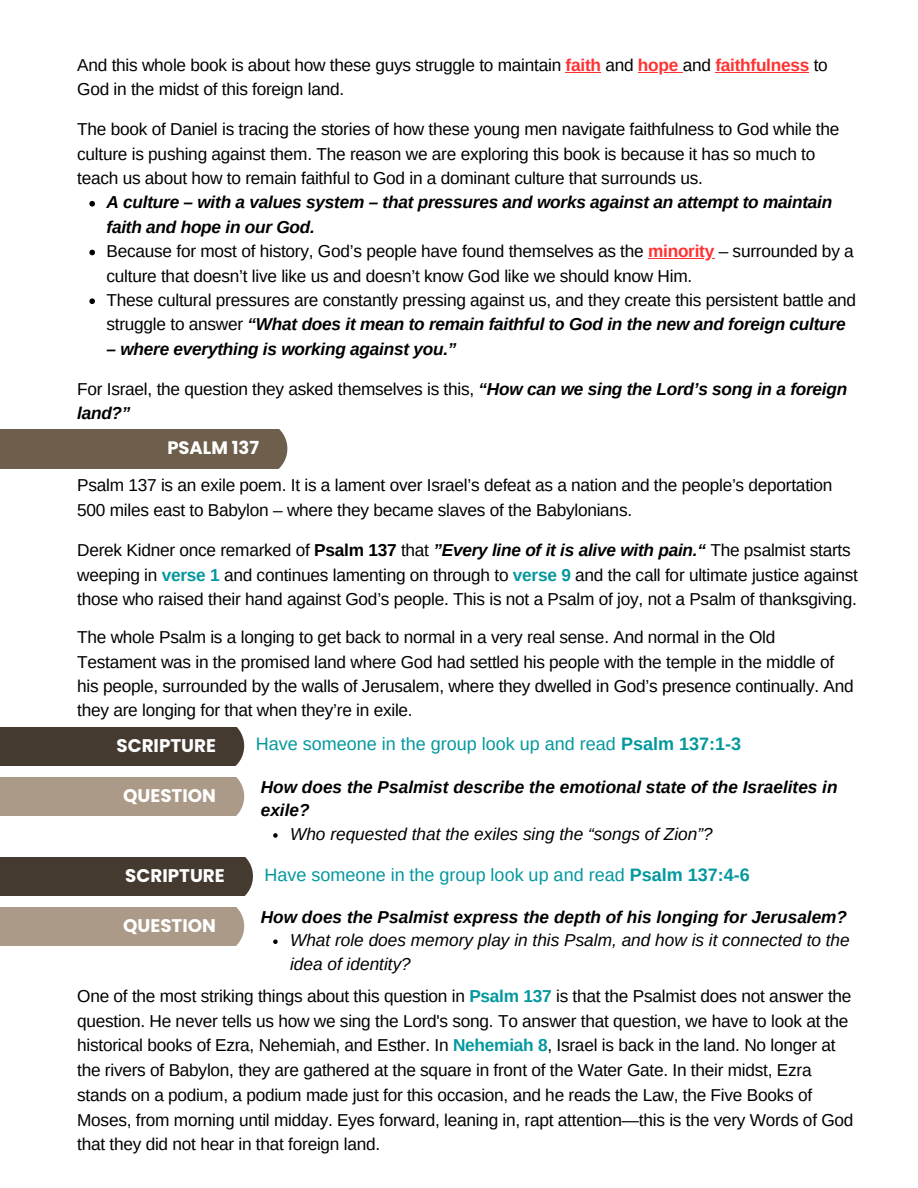
<style>
.page{position:relative;width:918px;height:1188px;background:#fff}
.page>*{position:absolute;margin:0;border:0;box-sizing:border-box;transform-origin:0 0}
.t1{font:700 18.3px "Poppins";color:#fff}
.t2{font:18px "Arimo";color:#03989e}
.t3{font:700 18px "Poppins";color:#fff}
.t4{font:17.25px/24.3px "Arimo";letter-spacing:-.015em;color:#000}
.t5{font:italic 700 17.25px/24.3px "Arimo";letter-spacing:-.015em;color:#000}
.t6{font:italic 17.25px/23.7px "Arimo";color:#000}
.s1{font-weight:700;color:#ff3131}
.s2{font-weight:400;font-style:normal}
.s3{font-style:normal;color:#ff3131}
.s4{font-weight:700;font-style:italic}
.s5{font-weight:700}
.s6{font-weight:700;color:#03989e}
</style>
<div class="page">
<hr style="left:566px;top:72px;width:35px;height:1px;background:#ff3131">
<hr style="left:638px;top:72px;width:45px;height:1px;background:#ff3131">
<hr style="left:715px;top:72px;width:94px;height:1px;background:#ff3131">
<svg style="left:89px;top:201px;width:6px;height:6px"></svg>
<svg style="left:89px;top:250px;width:6px;height:5px"></svg>
<hr style="left:648px;top:258px;width:66px;height:1px;background:#ff3131">
<svg style="left:89px;top:298px;width:6px;height:6px"></svg>
<div style="left:0;top:778px;width:244px;height:38px;background:#ab9a88"></div>
<svg style="left:273px;top:833px;width:5px;height:5px"></svg>
<div style="left:0;top:430px;width:287px;height:38px;background:#6d5f4c"></div>
<div style="left:0;top:727px;width:244px;height:38px;background:#443a2f"></div>
<div style="left:0;top:857px;width:253px;height:39px;background:#443a2f"></div>
<div style="left:0;top:907px;width:244px;height:39px;background:#ab9a88"></div>
<svg style="left:273px;top:939px;width:5px;height:5px"></svg>
<p class="t4" style="left:77px;top:52px;width:752px">And this whole book is about how these guys struggle to maintain <span class="s1">faith</span> and <span class="s1">hope</span> and <span class="s1">faithfulness</span> to</p>
<p class="t4" style="left:77px;top:77px;width:269px">God in the midst of this foreign land.</p>
<p class="t4" style="left:77px;top:117px;width:764px">The book of Daniel is tracing the stories of how these young men navigate faithfulness to God while the culture is pushing against them. The reason we are exploring this book is because it has so much to teach us about how to remain faithful to God in a dominant culture that surrounds us.</p>
<p class="t5" style="left:107px;top:190px;width:749px">A culture – with a values system – that pressures and works against an attempt to maintain faith and hope in our God.<br><span class="s2">Because for most of history, God’s people have found themselves as the</span> <span class="s3">minority</span> <span class="s2">– surrounded by a</span></p>
<p class="t4" style="left:107px;top:263px;width:751px">culture that doesn’t live like us and doesn’t know God like we should know Him.<br>These cultural pressures are constantly pressing against us, and they create this persistent battle and</p>
<p class="t5" style="left:107px;top:312px;width:741px"><span class="s2">struggle to answer</span> “What does it mean to remain faithful to God in the new and foreign culture</p>
<p class="t5" style="left:107px;top:337px;width:352px">– where everything is working against you.”</p>
<p class="t4" style="left:77px;top:377px;width:772px">For Israel, the question they asked themselves is this, <span class="s4">“How can we sing the Lord’s song in a foreign</span></p>
<p class="t5" style="left:77px;top:401px;width:55px">land?”</p>
<p class="t3" style="left:167px;top:435px;width:93px">PSALM 137</p>
<p class="t4" style="left:77px;top:473px;width:757px">Psalm 137 is an exile poem. It is a lament over Israel’s defeat as a nation and the people’s deportation<br>500 miles east to Babylon – where they became slaves of the Babylonians.</p>
<p class="t4" style="left:77px;top:538px;width:782px">Derek Kidner once remarked of <span class="s5">Psalm 137</span> that <span class="s4">”Every line of it is alive with pain.“</span> The psalmist starts weeping in <span class="s6">verse 1</span> and continues lamenting on through to <span class="s6">verse 9</span> and the call for ultimate justice against those who raised their hand against God’s people. This is not a Psalm of joy, not a Psalm of thanksgiving.</p>
<h1 class="t4" style="left:77px;top:625px;width:778px">The whole Psalm is a longing to get back to normal in a very real sense. And normal in the Old Testament was in the promised land where God had settled his people with the temple in the middle of his people, surrounded by the walls of Jerusalem, where they dwelled in God’s presence continually. And they are longing for that when they’re in exile.</h1>
<p class="t1" style="left:116px;top:732px;width:101px">SCRIPTURE</p>
<p class="t2" style="left:256px;top:734px;width:487px">Have someone in the group look up and read <span class="s5">Psalm 137:1-3</span></p>
<p class="t1" style="left:123px;top:783px;width:94px">QUESTION</p>
<h1 class="t5" style="left:261px;top:775px;width:578px;line-height:23.7px">How does the Psalmist describe the emotional state of the Israelites in exile?</h1>
<p class="t6" style="left:290px;top:822px;width:424px">Who requested that the exiles sing the “songs of Zion”?</p>
<h1 class="t1" style="left:125px;top:863px;width:101px">SCRIPTURE</h1>
<h2 class="t2" style="left:265px;top:864px;width:487px">Have someone in the group look up and read <span class="s5">Psalm 137:4-6</span></h2>
<p class="t1" style="left:123px;top:913px;width:94px">QUESTION</p>
<p class="t5" style="left:261px;top:904px;width:588px">How does the Psalmist express the depth of his longing for Jerusalem?</p>
<h1 class="t6" style="left:290px;top:928px;width:561px">What role does memory play in this Psalm, and how is it connected to the idea of identity?</h1>
<p class="t4" style="left:77px;top:984px;width:778px;line-height:24.8px">One of the most striking things about this question in <span class="s6">Psalm 137</span> is that the Psalmist does not answer the question. He never tells us how we sing the Lord's song. To answer that question, we have to look at the historical books of Ezra, Nehemiah, and Esther. In <span class="s6">Nehemiah 8</span>, Israel is back in the land. No longer at the rivers of Babylon, they are gathered at the square in front of the Water Gate. In their midst, Ezra stands on a podium, a podium made just for this occasion, and he reads the Law, the Five Books of Moses, from morning until midday. Eyes forward, leaning in, rapt attention—this is the very Words of God that they did not hear in that foreign land.</p>
</div>
